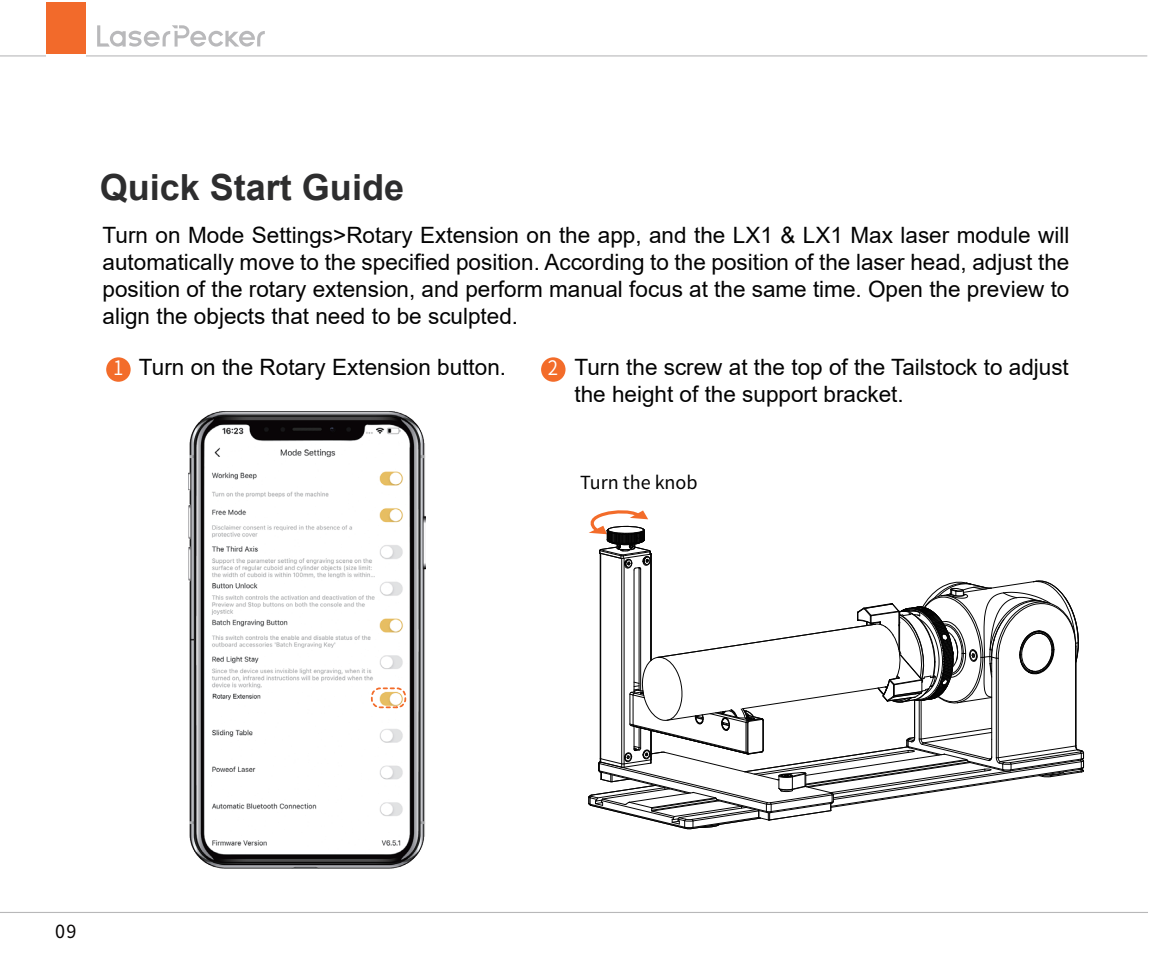
<style>
.page{position:relative;width:1149px;height:957px;background:#fff}
.page>*{position:absolute;margin:0;border:0;box-sizing:border-box;transform-origin:0 0}
.t1{font:700 36px "Arial";color:#2d2d2e}
.t2{font:22.5px/27px "Arial";color:#030303;text-align:justify}
.t3{font:18px "Source Han Sans CN";color:#030303}
.t4{font:18px "Source Han Sans CN";color:#060303}
.s1{font-family:"Source Han Sans CN";font-size:20.03px;color:#fff}
</style>
<div class="page">
<img style="left:188px;top:411px;width:237px;height:458px">
<div style="left:46px;top:2px;width:39px;height:52px;background:#f26a2b"></div>
<hr style="left:0;top:55px;width:1146px;height:1px;background:#b9b9bb">
<div style="left:46px;top:54px;width:39px;height:6px;background:#fff"></div>
<svg style="left:97px;top:25px;width:168px;height:22px"></svg>
<div style="left:106px;top:357px;width:25px;height:25px;background:#f36c2a;border-radius:50%"></div>
<div style="left:541px;top:357px;width:24px;height:25px;background:#f36c2a;border-radius:50%"></div>
<hr style="left:640px;top:569px;width:1px;height:122px;background:#030303">
<hr style="left:633px;top:570px;width:1px;height:122px;background:#030303">
<hr style="left:638px;top:568px;width:1px;height:122px;background:#030303">
<hr style="left:600px;top:553px;width:1px;height:206px;background:#030303">
<hr style="left:623px;top:558px;width:1px;height:206px;background:#030303">
<hr style="left:621px;top:558px;width:1px;height:206px;background:#030303">
<hr style="left:650px;top:554px;width:1px;height:106px;background:#030303">
<hr style="left:599px;top:553px;width:1px;height:205px;background:#030303">
<svg style="left:589px;top:510px;width:62px;height:60px"></svg>
<svg style="left:588px;top:579px;width:495px;height:250px"></svg>
<hr style="left:0;top:912px;width:1147px;height:1px;background:#b8b8b9">
<div style="left:371px;top:687px;width:35px;height:21px;border:2px dashed #f36c2a;border-radius:8px"></div>
<h1 class="t1" style="left:100px;top:162px;width:306px">Quick Start Guide</h1>
<p class="t2" style="left:103px;top:222px;width:968px">Turn on Mode Settings&gt;Rotary Extension on the app, and the LX1 &amp; LX1 Max laser module will automatically move to the specified position. According to the position of the laser head, adjust the position of the rotary extension, and perform manual focus at the same time. Open the preview to align the objects that need to be sculpted.</p>
<p class="t2" style="left:113px;top:353px;width:394px"><span class="s1">1</span> Turn on the Rotary Extension button.</p>
<p class="t2" style="left:574px;top:353px;width:495px;text-indent:-27px"><span class="s1">2</span> Turn the screw at the top of the Tailstock to adjust the height of the support bracket.</p>
<p class="t3" style="left:580px;top:472px;width:119px">Turn the knob</p>
<p class="t4" style="left:55px;top:921px;width:23px">09</p>
</div>
